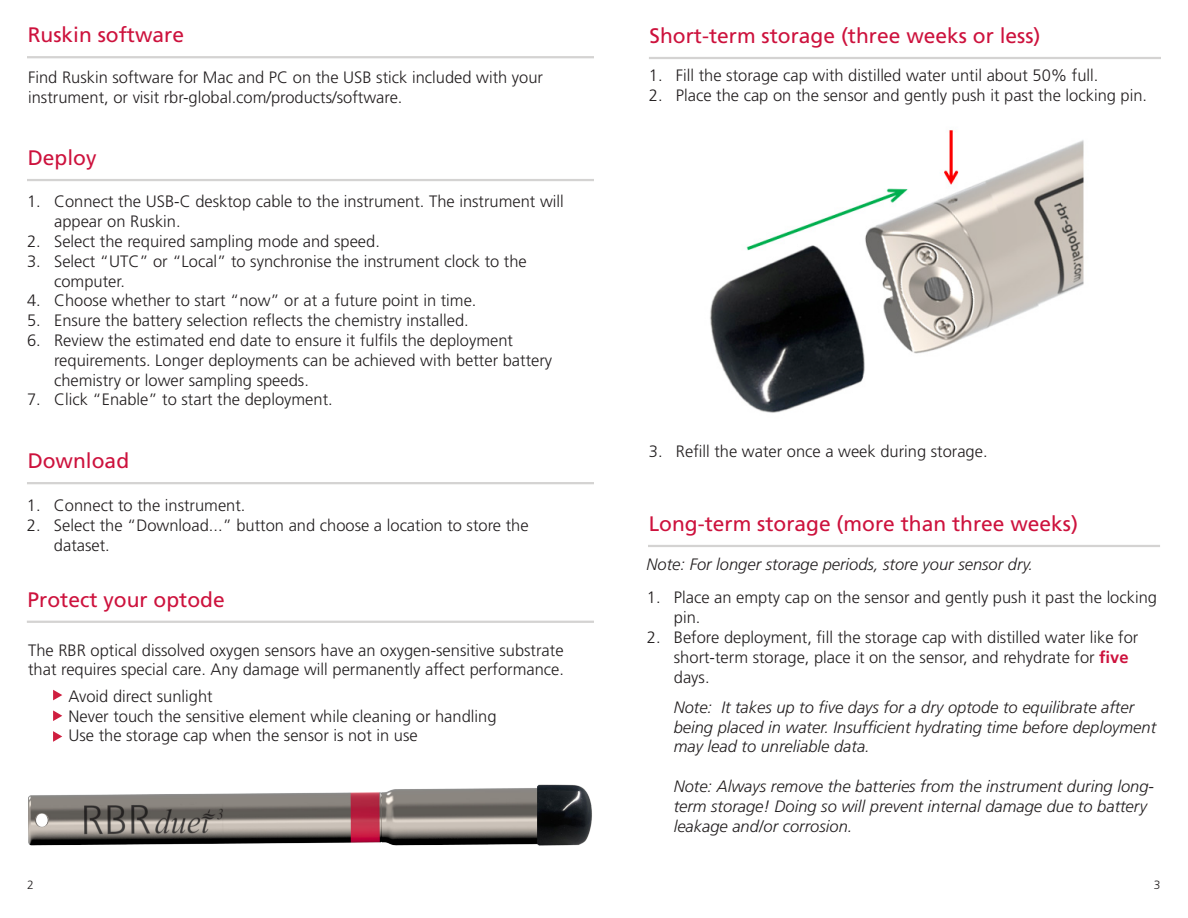
<style>
.page{position:relative;width:1188px;height:918px;background:#fff}
.page>*{position:absolute;margin:0;border:0;box-sizing:border-box;transform-origin:0 0}
.t1{font:21px "Frutiger LT Std";color:#cd123d}
.t2{font:300 16.5px/19.8px "Frutiger LT Std";color:#231f20}
.t3{font:italic 300 16.5px/19.8px "Frutiger LT Std";color:#231f20}
.Footer_Date_Code{font:300 12px "Frutiger LT Std";color:#231f20}
.s1{font-weight:700;color:#cd123d}
</style>
<div class="page">
<hr style="left:27px;top:179px;width:567px;height:2px;background:#d4d3d2">
<hr style="left:27px;top:56px;width:567px;height:2px;background:#d4d3d2">
<hr style="left:27px;top:482px;width:567px;height:2px;background:#d4d3d2">
<hr style="left:27px;top:621px;width:567px;height:2px;background:#d4d3d2">
<img style="left:710px;top:130px;width:374px;height:283px">
<hr style="left:649px;top:57px;width:512px;height:2px;background:#d4d3d2">
<hr style="left:648px;top:545px;width:512px;height:2px;background:#d4d3d2">
<img style="left:28px;top:784px;width:564px;height:62px">
<svg style="left:53px;top:690px;width:9px;height:10px"></svg>
<svg style="left:53px;top:710px;width:9px;height:11px"></svg>
<svg style="left:53px;top:731px;width:9px;height:11px"></svg>
<p class="t1" style="left:28px;top:22px;width:158px">Ruskin software</p>
<p class="t2" style="left:28px;top:68px;width:516px">Find Ruskin software for Mac and PC on the USB stick included with your instrument, or visit rbr-global.com/products/software.</p>
<p class="t1" style="left:28px;top:145px;width:70px">Deploy</p>
<p class="t2" style="left:54px;top:192px;width:511px;text-indent:-27px">1. Connect the USB-C desktop cable to the instrument. The instrument will appear on Ruskin.</p>
<p class="t2" style="left:27px;top:232px;width:354px">2. Select the required sampling mode and speed.</p>
<p class="t2" style="left:54px;top:251px;width:474px;text-indent:-27px">3. Select “UTC” or “Local” to synchronise the instrument clock to the computer.</p>
<p class="t2" style="left:27px;top:291px;width:451px">4. Choose whether to start “now” or at a future point in time.</p>
<p class="t2" style="left:27px;top:311px;width:443px">5. Ensure the battery selection reflects the chemistry installed.</p>
<p class="t2" style="left:54px;top:331px;width:500px;text-indent:-27px">6. Review the estimated end date to ensure it fulfils the deployment requirements. Longer deployments can be achieved with better battery chemistry or lower sampling speeds.</p>
<p class="t2" style="left:27px;top:390px;width:307px">7. Click “Enable” to start the deployment.</p>
<p class="t1" style="left:28px;top:448px;width:103px">Download</p>
<p class="t2" style="left:27px;top:496px;width:220px">1. Connect to the instrument.</p>
<p class="t2" style="left:54px;top:516px;width:476px;text-indent:-27px">2. Select the “Download...” button and choose a location to store the dataset.</p>
<p class="t1" style="left:28px;top:587px;width:199px">Protect your optode</p>
<p class="t2" style="left:28px;top:640px;width:537px">The RBR optical dissolved oxygen sensors have an oxygen-sensitive substrate that requires special care. Any damage will permanently affect performance.</p>
<p class="t2" style="left:68px;top:687px;width:146px">Avoid direct sunlight</p>
<p class="t2" style="left:68px;top:706px;width:430px">Never touch the sensitive element while cleaning or handling</p>
<p class="t2" style="left:68px;top:726px;width:351px">Use the storage cap when the sensor is not in use</p>
<p class="t1" style="left:650px;top:23px;width:392px">Short-term storage (three weeks or less)</p>
<p class="t2" style="left:649px;top:65px;width:451px">1. Fill the storage cap with distilled water until about 50% full.</p>
<p class="t2" style="left:649px;top:85px;width:500px">2. Place the cap on the sensor and gently push it past the locking pin.</p>
<p class="t2" style="left:649px;top:442px;width:340px">3. Refill the water once a week during storage.</p>
<p class="t1" style="left:649px;top:511px;width:431px">Long-term storage (more than three weeks)</p>
<p class="t3" style="left:647px;top:555px;width:388px">Note: For longer storage periods, store your sensor dry.</p>
<p class="t2" style="left:674px;top:588px;width:485px;text-indent:-27px">1. Place an empty cap on the sensor and gently push it past the locking pin.</p>
<p class="t2" style="left:674px;top:628px;width:466px;text-indent:-27px">2. Before deployment, fill the storage cap with distilled water like for short-term storage, place it on the sensor, and rehydrate for <span class="s1">five </span>days.</p>
<p class="t3" style="left:674px;top:697px;width:484px">Note: It takes up to five days for a dry optode to equilibrate after being placed in water. Insufficient hydrating time before deployment may lead to unreliable data.</p>
<p class="t3" style="left:674px;top:777px;width:482px">Note: Always remove the batteries from the instrument during long&shy;term storage! Doing so will prevent internal damage due to battery leakage and/or corrosion.</p>
<p class="Footer_Date_Code" style="left:27px;top:878px;width:8px">2</p>
<p class="Footer_Date_Code" style="left:1154px;top:878px;width:8px">3</p>
</div>
